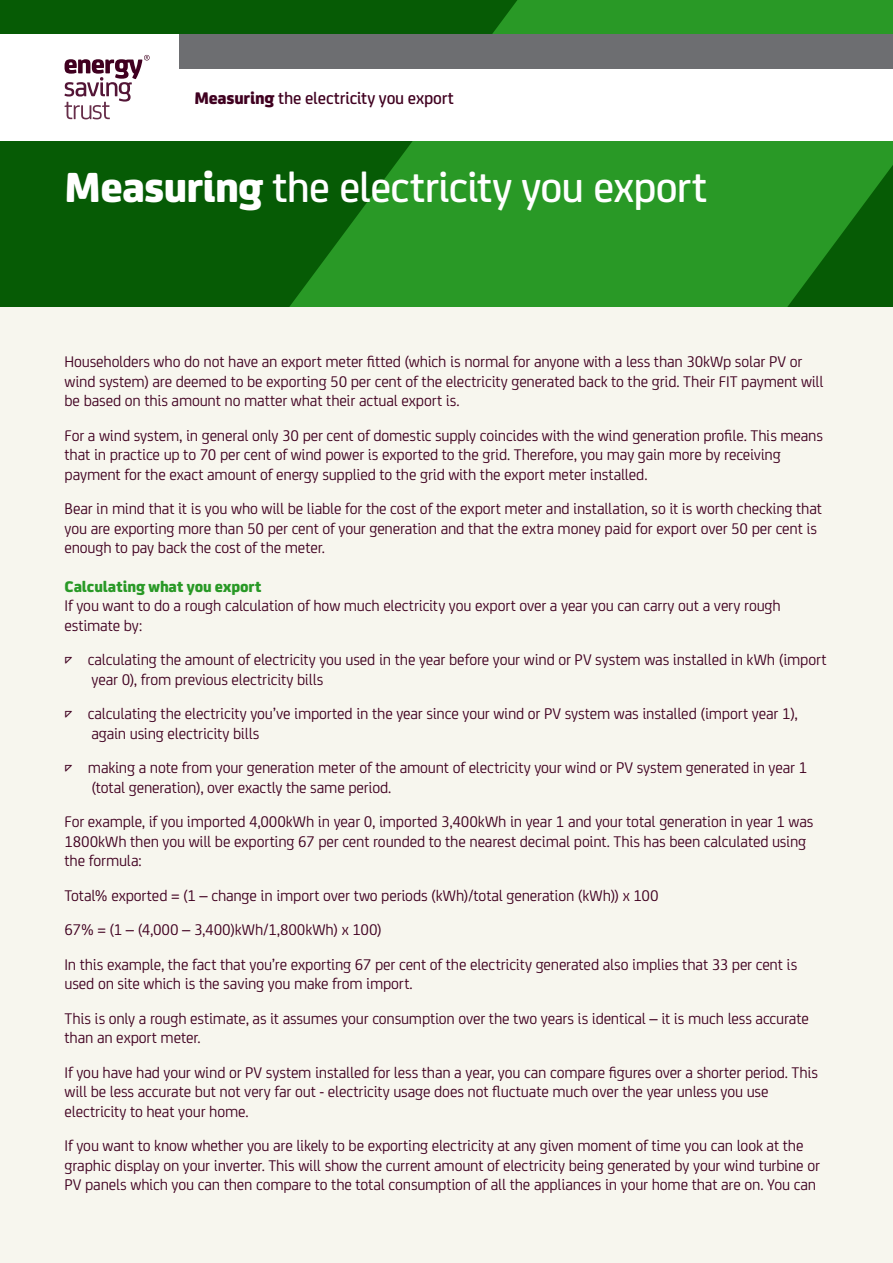
<style>
.page{position:relative;width:893px;height:1263px;background:#f7f6ee}
.page>*{position:absolute;margin:0;border:0;box-sizing:border-box;transform-origin:0 0}
.t1{font:500 45px "Energy Saving Sans";letter-spacing:-.015em;color:#fff}
.t2{font:500 18px "Energy Saving Sans";letter-spacing:-.01em;color:#400020}
.t3{font:16.5px/19.5px "Energy Saving Sans";letter-spacing:-.01em;color:#400020}
.t4{font:700 16.5px "Energy Saving Sans";letter-spacing:-.005em;color:#299926}
.s1{font-weight:700}
</style>
<div class="page">
<svg style="left:0;top:0;width:893px;height:307px;background:#197c17"></svg>
<div style="left:0;top:34px;width:893px;height:106px;background:#fff"></div>
<div style="left:179px;top:34px;width:714px;height:34px;background:#6d6e71"></div>
<svg style="left:65px;top:55px;width:85px;height:64px"></svg>
<p class="t2" style="left:194px;top:85px;width:261px"><span class="s1">Measuring</span> the electricity you export</p>
<h1 class="t1" style="left:65px;top:154px;width:644px"><span class="s1">Measuring</span> the electricity you export</h1>
<p class="t3" style="left:65px;top:351px;width:761px">Householders who do not have an export meter fitted (which is normal for anyone with a less than 30kWp solar PV or wind system) are deemed to be exporting 50 per cent of the electricity generated back to the grid. Their FIT payment will be based on this amount no matter what their actual export is.</p>
<p class="t3" style="left:65px;top:424px;width:760px">For a wind system, in general only 30 per cent of domestic supply coincides with the wind generation profile. This means that in practice up to 70 per cent of wind power is exported to the grid. Therefore, you may gain more by receiving payment for the exact amount of energy supplied to the grid with the export meter installed.</p>
<p class="t3" style="left:65px;top:498px;width:759px">Bear in mind that it is you who will be liable for the cost of the export meter and installation, so it is worth checking that you are exporting more than 50 per cent of your generation and that the extra money paid for export over 50 per cent is enough to pay back the cost of the meter.</p>
<p class="t4" style="left:65px;top:573px;width:198px">Calculating what you export</p>
<p class="t3" style="left:65px;top:595px;width:718px">If you want to do a rough calculation of how much electricity you export over a year you can carry out a very rough estimate by:</p>
<p class="t3" style="left:92px;top:649px;width:737px;text-indent:-27px">• calculating the amount of electricity you used in the year before your wind or PV system was installed in kWh (import year 0), from previous electricity bills</p>
<p class="t3" style="left:92px;top:703px;width:708px;text-indent:-27px">• calculating the electricity you’ve imported in the year since your wind or PV system was installed (import year 1), again using electricity bills</p>
<p class="t3" style="left:92px;top:757px;width:717px;text-indent:-27px">• making a note from your generation meter of the amount of electricity your wind or PV system generated in year 1 (total generation), over exactly the same period.</p>
<p class="t3" style="left:65px;top:811px;width:750px">For example, if you imported 4,000kWh in year 0, imported 3,400kWh in year 1 and your total generation in year 1 was<br>1800kWh then you will be exporting 67 per cent rounded to the nearest decimal point. This has been calculated using the formula:</p>
<p class="t3" style="left:65px;top:877px;width:734px;line-height:34.5px">Total% exported = (1 – change in import over two periods (kWh)/total generation (kWh)) x 100<br>67% = (1 – (4,000 – 3,400)kWh/1,800kWh) x 100)<br>In this example, the fact that you’re exporting 67 per cent of the electricity generated also implies that 33 per cent is</p>
<p class="t3" style="left:65px;top:965px;width:746px;line-height:34.5px">used on site which is the saving you make from import.<br>This is only a rough estimate, as it assumes your consumption over the two years is identical – it is much less accurate</p>
<p class="t3" style="left:65px;top:1019px;width:755px;line-height:34.5px">than an export meter.<br>If you have had your wind or PV system installed for less than a year, you can compare figures over a shorter period. This</p>
<p class="t3" style="left:65px;top:1081px;width:705px">will be less accurate but not very far out - electricity usage does not fluctuate much over the year unless you use electricity to heat your home.</p>
<p class="t3" style="left:65px;top:1135px;width:757px">If you want to know whether you are likely to be exporting electricity at any given moment of time you can look at the graphic display on your inverter. This will show the current amount of electricity being generated by your wind turbine or<br>PV panels which you can then compare to the total consumption of all the appliances in your home that are on. You can</p>
</div>
